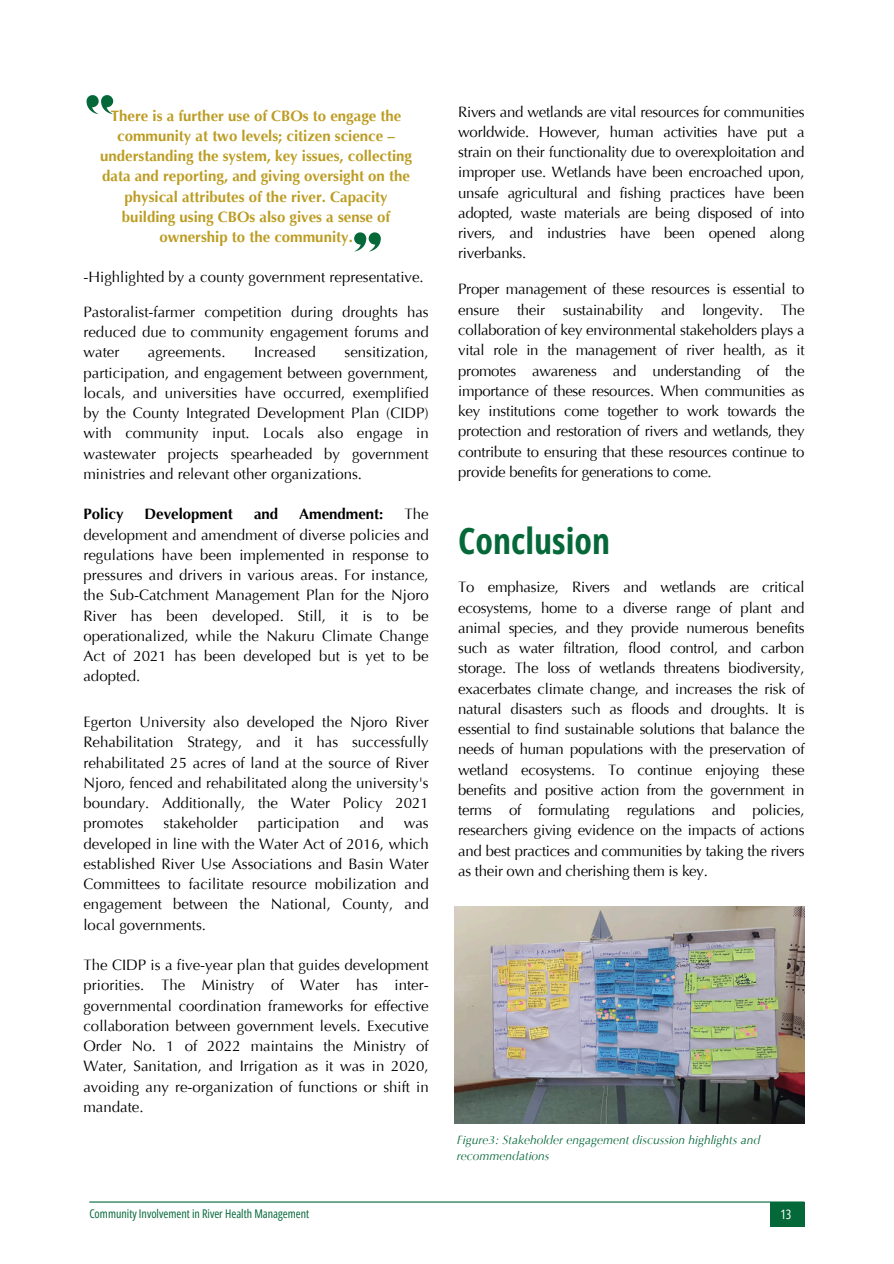
<style>
.page{position:relative;width:894px;height:1264px;background:#fff}
.page>*{position:absolute;margin:0;border:0;box-sizing:border-box;transform-origin:0 0}
.t1{font:700 36px "Open Sans Condensed";color:#056839}
.t2{font:15px/20.2px "Optima LT Pro";color:#000;text-align:justify}
.t3{font:700 15px/20.2px "Optima LT Pro";color:#bc9c22;text-align:center}
.t4{font:700 15px "Optima LT Pro";color:#000}
.t5{font:12.9px "Open Sans Condensed";color:#fff}
.t6{font:italic 12px/15.9px "Optima LT Pro";color:#056839}
.t7{font:12px "Open Sans Condensed";color:#056839}
</style>
<div class="page">
<hr style="left:89px;top:1201px;width:715px;height:1px;background:#056839">
<div style="left:769px;top:1201px;width:35px;height:25px;background:#056839"></div>
<svg style="left:86px;top:95px;width:27px;height:19px"></svg>
<svg style="left:354px;top:232px;width:26px;height:19px"></svg>
<img style="left:455px;top:906px;width:349px;height:217px">
<h2 class="t3" style="left:100px;top:107px;width:313px">There is a further use of CBOs to engage the community at two levels; citizen science – understanding the system, key issues, collecting data and reporting, and giving oversight on the physical attributes of the river. Capacity building using CBOs also gives a sense of ownership to the community.</h2>
<p class="t2" style="left:83px;top:268px;width:341px">-Highlighted by a county government representative.</p>
<h3 class="t2" style="left:83px;top:303px;width:346px">Pastoralist-farmer competition during droughts has reduced due to community engagement forums and water</h3>
<h3 class="t2" style="left:148px;top:343px;width:79px">agreements.</h3>
<h3 class="t2" style="left:254px;top:343px;width:63px">Increased</h3>
<h3 class="t2" style="left:83px;top:343px;width:346px;text-indent:261px">sensitization, participation, and engagement between government, locals, and universities have occurred, exemplified by the County Integrated Development Plan (CIDP) with community input. Locals also engage in wastewater projects spearheaded by government ministries and relevant other organizations.</h3>
<h3 class="t4" style="left:83px;top:508px;width:42px">Policy</h3>
<h3 class="t4" style="left:144px;top:508px;width:90px">Development</h3>
<h3 class="t4" style="left:254px;top:508px;width:26px">and</h3>
<h3 class="t4" style="left:299px;top:508px;width:86px">Amendment:</h3>
<h3 class="t2" style="left:83px;top:505px;width:346px;text-indent:321px">The development and amendment of diverse policies and regulations have been implemented in response to pressures and drivers in various areas. For instance, the Sub-Catchment Management Plan for the Njoro River has been developed. Still, it is to be operationalized, while the Nakuru Climate Change Act of 2021 has been developed but is yet to be adopted.</h3>
<p class="t2" style="left:83px;top:713px;width:346px">Egerton University also developed the Njoro River Rehabilitation Strategy, and it has successfully rehabilitated 25 acres of land at the source of River Njoro, fenced and rehabilitated along the university's boundary. Additionally, the Water Policy 2021 promotes</p>
<p class="t2" style="left:163px;top:814px;width:76px">stakeholder</p>
<p class="t2" style="left:258px;top:814px;width:83px">participation</p>
<p class="t2" style="left:359px;top:814px;width:26px">and</p>
<p class="t2" style="left:83px;top:814px;width:346px;text-indent:320px">was developed in line with the Water Act of 2016, which established River Use Associations and Basin Water Committees to facilitate resource mobilization and engagement between the National, County, and local governments.</p>
<h3 class="t2" style="left:83px;top:956px;width:346px">The CIDP is a five-year plan that guides development priorities. The Ministry of Water has inter&shy;governmental coordination frameworks for effective collaboration between government levels. Executive Order No. 1 of 2022 maintains the Ministry of Water, Sanitation, and Irrigation as it was in 2020, avoiding any re-organization of functions or shift in mandate.</h3>
<h3 class="t2" style="left:458px;top:103px;width:348px">Rivers and wetlands are vital resources for communities worldwide. However, human activities have put a strain on their functionality due to overexploitation and improper use. Wetlands have been encroached upon, unsafe agricultural and fishing practices have been adopted, waste materials are being disposed of into rivers, and industries have been opened along riverbanks.</h3>
<h3 class="t2" style="left:458px;top:281px;width:348px">Proper management of these resources is essential to ensure their sustainability and longevity. The collaboration of key environmental stakeholders plays a vital role in the management of river health, as it promotes awareness and understanding of the importance of these resources. When communities as key institutions come together to work towards the protection and restoration of rivers and wetlands, they contribute to ensuring that these resources continue to provide benefits for generations to come.</h3>
<h1 class="t1" style="left:458px;top:516px;width:153px">Conclusion</h1>
<h3 class="t2" style="left:458px;top:578px;width:348px">To emphasize, Rivers and wetlands are critical ecosystems, home to a diverse range of plant and animal species, and they provide numerous benefits such as water filtration, flood control, and carbon storage. The loss of wetlands threatens biodiversity, exacerbates climate change, and increases the risk of natural disasters such as floods and droughts. It is essential to find sustainable solutions that balance the needs of human populations with the preservation of wetland ecosystems. To continue enjoying these benefits and positive action from the government in terms of formulating regulations and policies, researchers giving evidence on the impacts of actions and best practices and communities by taking the rivers as their own and cherishing them is key.</h3>
<p class="t6" style="left:457px;top:1133px;width:305px">Figure3: Stakeholder engagement discussion highlights and recommendations</p>
<h3 class="t7" style="left:89px;top:1205px;width:221px">Community Involvement in River Health Management</h3>
<h3 class="t5" style="left:780px;top:1205px;width:13px">13</h3>
</div>
